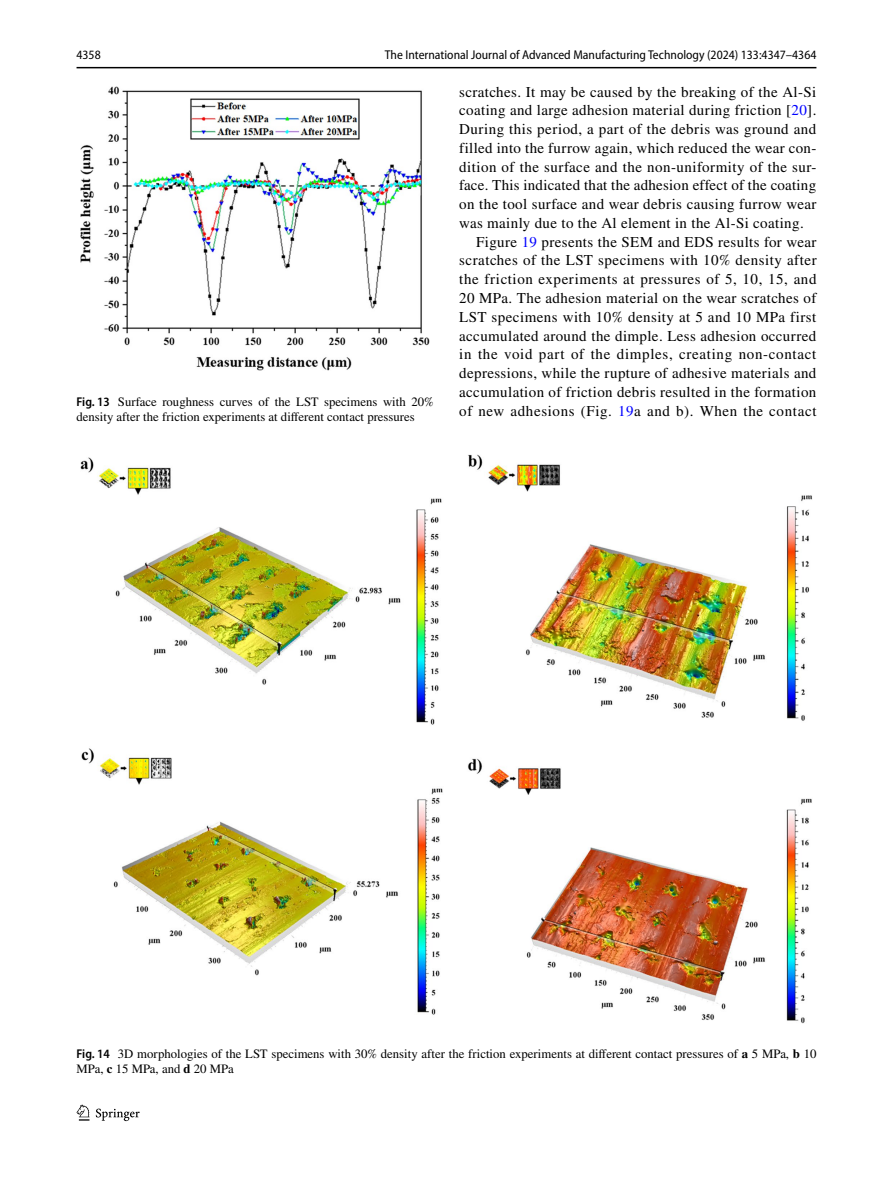
<style>
.page{position:relative;width:893px;height:1187px;background:#fff}
.page>*{position:absolute;margin:0;border:0;box-sizing:border-box;transform-origin:0 0}
.t1{font:15px "STIX";letter-spacing:.025em;color:#000}
.t2{font:15px "STIX";letter-spacing:.045em;color:#000}
.t3{font:12.75px/15px "STIX";color:#000}
.t4{font:semi-condensed 12.75px "Myriad Pro";color:#000}
.s1{color:#00f}
.s2{font-family:"Myriad Pro";font-weight:600;font-stretch:semi-condensed}
.s3{font-weight:700}
</style>
<div class="page">
<hr style="left:77px;top:67px;width:739px;height:1px;background:#000">
<svg style="left:77px;top:1104px;width:12px;height:16px"></svg>
<svg style="left:96px;top:1108px;width:44px;height:12px"></svg>
<img style="left:81px;top:87px;width:348px;height:284px">
<img style="left:81px;top:455px;width:731px;height:568px">
<p class="t4" style="left:77px;top:48px;width:26px">4358</p>
<p class="t4" style="left:385px;top:48px;width:433px">The International Journal of Advanced Manufacturing Technology (2024) 133:4347–4364</p>
<p class="t1" style="left:459px;top:81px;width:359px">scratches. It may be caused by the breaking of the Al-Si</p>
<p class="t1" style="left:459px;top:100px;width:359px">coating and large adhesion material during friction [<span class="s1">20</span>].</p>
<p class="t1" style="left:459px;top:119px;width:359px">During this period, a part of the debris was ground and</p>
<p class="t1" style="left:459px;top:137px;width:359px">filled into the furrow again, which reduced the wear con-</p>
<p class="t1" style="left:459px;top:156px;width:359px">dition of the surface and the non-uniformity of the sur-</p>
<p class="t1" style="left:459px;top:175px;width:358px">face. This indicated that the adhesion effect of the coating</p>
<p class="t1" style="left:459px;top:194px;width:359px">on the tool surface and wear debris causing furrow wear</p>
<p class="t1" style="left:459px;top:212px;width:346px">was mainly due to the Al element in the Al-Si coating.</p>
<p class="t1" style="left:476px;top:231px;width:342px">Figure <span class="s1">19</span> presents the SEM and EDS results for wear</p>
<p class="t1" style="left:459px;top:250px;width:359px">scratches of the LST specimens with 10% density after</p>
<p class="t1" style="left:459px;top:269px;width:359px">the friction experiments at pressures of 5, 10, 15, and</p>
<p class="t1" style="left:459px;top:287px;width:359px">20 MPa. The adhesion material on the wear scratches of</p>
<p class="t1" style="left:459px;top:306px;width:358px">LST specimens with 10% density at 5 and 10 MPa first</p>
<p class="t1" style="left:459px;top:325px;width:359px">accumulated around the dimple. Less adhesion occurred</p>
<p class="t2" style="left:459px;top:344px;width:359px">in the void part of the dimples, creating non-contact</p>
<p class="t1" style="left:459px;top:362px;width:359px">depressions, while the rupture of adhesive materials and</p>
<p class="t1" style="left:459px;top:381px;width:359px">accumulation of friction debris resulted in the formation</p>
<p class="t1" style="left:459px;top:400px;width:359px">of new adhesions (Fig. <span class="s1">19</span>a and b). When the contact</p>
<p class="t3" style="left:77px;top:395px;width:359px"><span class="s2">Fig. 13</span> Surface roughness curves of the LST specimens with 20% density after the friction experiments at different contact pressures</p>
<p class="t3" style="left:77px;top:1047px;width:741px"><span class="s2">Fig. 14</span> 3D morphologies of the LST specimens with 30% density after the friction experiments at different contact pressures of <span class="s3">a</span> 5 MPa, <span class="s3">b</span> 10<br>MPa, <span class="s3">c</span> 15 MPa, and <span class="s3">d</span> 20 MPa</p>
</div>
